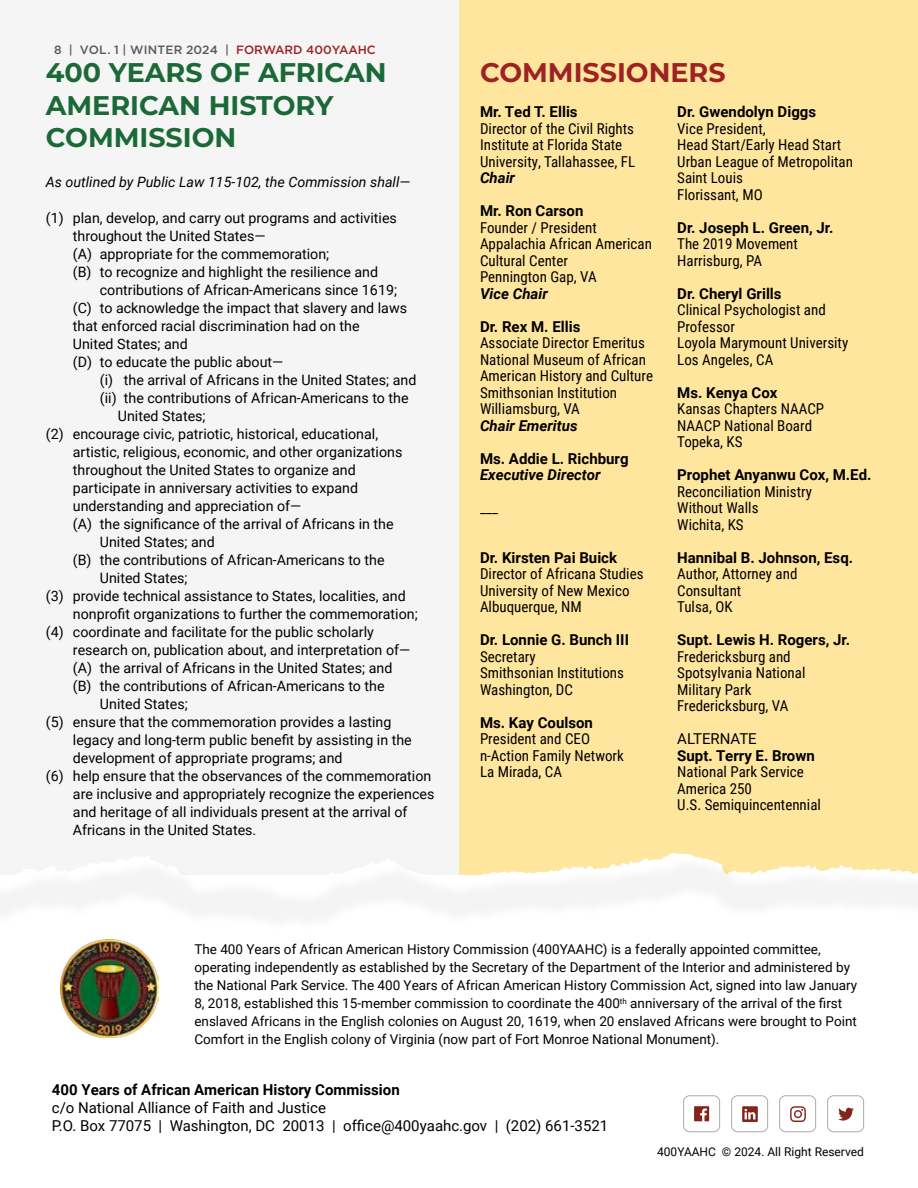
<style>
.page{position:relative;width:918px;height:1188px;background:#fff}
.page>*{position:absolute;margin:0;border:0;box-sizing:border-box;transform-origin:0 0}
.t1{font:700 27px/32.4px "Montserrat";color:#1a6936}
.t2{font:700 27px "Montserrat";color:#9e2124}
.t3{font:15px/16.5px "Roboto Condensed";color:#000}
.t4{font:700 15px "Roboto";color:#000}
.t5{font:15px "Roboto";color:#000}
.t6{font:italic 700 15px "Roboto";color:#000}
.t7{font:14.25px/18px "Roboto";color:#000}
.t8{font:italic 14.25px "Roboto";color:#000}
.t9{font:13.5px/18px "Roboto";color:#000}
.t10{font:500 12px "Gotham";color:#58595b}
.t11{font:12px "Roboto";color:#000}
.s1{color:#9e2124}
</style>
<div class="page">
<div style="left:457px;top:0;width:461px;height:874px;background:#ffe69e"></div>
<div style="left:0;top:0;width:458px;height:875px;background:#f5f5f5"></div>
<div style="left:0;top:856px;width:918px;height:78px;background:#000;opacity:.05"></div>
<img style="left:60px;top:940px;width:99px;height:98px">
<div style="left:683px;top:1095px;width:37px;height:37px;border:1px solid #ababab;border-radius:6px"></div>
<svg style="left:694px;top:1106px;width:15px;height:15px"></svg>
<div style="left:731px;top:1095px;width:37px;height:37px;border:1px solid #ababab;border-radius:6px"></div>
<svg style="left:742px;top:1106px;width:16px;height:16px"></svg>
<div style="left:779px;top:1095px;width:37px;height:37px;border:1px solid #ababab;border-radius:6px"></div>
<svg style="left:790px;top:1106px;width:16px;height:16px"></svg>
<div style="left:827px;top:1095px;width:37px;height:37px;border:1px solid #ababab;border-radius:6px"></div>
<svg style="left:838px;top:1107px;width:16px;height:14px"></svg>
<p class="t10" style="left:54px;top:42px;width:323px">8 | VOL. 1 | WINTER 2024 | <span class="s1">FORWARD 400YAAHC</span></p>
<h2 class="t1" style="left:46px;top:55px;width:342px">400 YEARS OF AFRICAN<br>AMERICAN HISTORY<br>COMMISSION</h2>
<p class="t8" style="left:46px;top:172px;width:366px">As outlined by Public Law 115-102, the Commission shall—</p>
<p class="t7" style="left:73px;top:208px;width:326px;text-indent:-27px">(1) plan, develop, and carry out programs and activities throughout the United States—</p>
<p class="t7" style="left:73px;top:244px;width:258px">(A) appropriate for the commemoration;</p>
<p class="t7" style="left:100px;top:262px;width:299px;text-indent:-27px">(B) to recognize and highlight the resilience and contributions of African-Americans since 1619;</p>
<p class="t7" style="left:73px;top:298px;width:336px">(C) to acknowledge the impact that slavery and laws that enforced racial discrimination had on the</p>
<p class="t7" style="left:73px;top:334px;width:116px">United States; and</p>
<p class="t7" style="left:73px;top:352px;width:212px">(D) to educate the public about—</p>
<p class="t7" style="left:100px;top:370px;width:318px">(i) the arrival of Africans in the United States; and</p>
<p class="t7" style="left:100px;top:388px;width:310px">(ii) the contributions of African-Americans to the</p>
<p class="t7" style="left:118px;top:406px;width:89px">United States;</p>
<p class="t7" style="left:73px;top:424px;width:331px;text-indent:-27px">(2) encourage civic, patriotic, historical, educational, artistic, religious, economic, and other organizations throughout the United States to organize and participate in anniversary activities to expand understanding and appreciation of—</p>
<p class="t7" style="left:100px;top:514px;width:295px;text-indent:-27px">(A) the significance of the arrival of Africans in the<br>United States; and</p>
<p class="t7" style="left:100px;top:550px;width:286px;text-indent:-27px">(B) the contributions of African-Americans to the<br>United States;</p>
<p class="t7" style="left:46px;top:586px;width:361px">(3) provide technical assistance to States, localities, and</p>
<p class="t7" style="left:73px;top:604px;width:346px">nonprofit organizations to further the commemoration;</p>
<p class="t7" style="left:73px;top:622px;width:339px;text-indent:-27px">(4) coordinate and facilitate for the public scholarly research on, publication about, and interpretation of—</p>
<p class="t7" style="left:73px;top:658px;width:321px">(A) the arrival of Africans in the United States; and</p>
<p class="t7" style="left:100px;top:676px;width:286px;text-indent:-27px">(B) the contributions of African-Americans to the<br>United States;</p>
<p class="t7" style="left:46px;top:712px;width:347px">(5) ensure that the commemoration provides a lasting</p>
<p class="t7" style="left:73px;top:730px;width:340px">legacy and long-term public benefit by assisting in the development of appropriate programs; and</p>
<p class="t7" style="left:73px;top:766px;width:363px;text-indent:-27px">(6) help ensure that the observances of the commemoration are inclusive and appropriately recognize the experiences and heritage of all individuals present at the arrival of Africans in the United States.</p>
<h2 class="t2" style="left:480px;top:53px;width:247px">COMMISSIONERS</h2>
<p class="t4" style="left:677px;top:102px;width:140px">Dr. Gwendolyn Diggs</p>
<p class="t3" style="left:677px;top:120px;width:177px">Vice President,<br>Head Start/Early Head Start<br>Urban League of Metropolitan<br>Saint Louis<br>Florissant, MO</p>
<p class="t4" style="left:677px;top:217px;width:158px">Dr. Joseph L. Green, Jr.</p>
<p class="t3" style="left:677px;top:235px;width:122px">The 2019 Movement<br>Harrisburg, PA</p>
<p class="t4" style="left:677px;top:283px;width:106px">Dr. Cheryl Grills</p>
<p class="t3" style="left:677px;top:301px;width:173px">Clinical Psychologist and<br>Professor<br>Loyola Marymount University<br>Los Angeles, CA</p>
<p class="t4" style="left:677px;top:382px;width:102px">Ms. Kenya Cox</p>
<p class="t3" style="left:677px;top:400px;width:148px">Kansas Chapters NAACP<br>NAACP National Board<br>Topeka, KS</p>
<p class="t4" style="left:677px;top:465px;width:196px">Prophet Anyanwu Cox, M.Ed.</p>
<p class="t3" style="left:677px;top:483px;width:136px">Reconciliation Ministry<br>Without Walls<br>Wichita, KS</p>
<p class="t4" style="left:677px;top:547px;width:177px">Hannibal B. Johnson, Esq.</p>
<p class="t3" style="left:677px;top:565px;width:122px">Author, Attorney and<br>Consultant<br>Tulsa, OK</p>
<p class="t4" style="left:677px;top:630px;width:174px">Supt. Lewis H. Rogers, Jr.</p>
<p class="t3" style="left:677px;top:648px;width:130px">Fredericksburg and<br>Spotsylvania National<br>Military Park<br>Fredericksburg, VA</p>
<p class="t5" style="left:677px;top:729px;width:81px">ALTERNATE</p>
<p class="t4" style="left:677px;top:745px;width:139px">Supt. Terry E. Brown</p>
<p class="t3" style="left:677px;top:763px;width:128px">National Park Service<br>America 250</p>
<p class="t3" style="left:677px;top:796px;width:145px">U.S. Semiquincentennial</p>
<p class="t4" style="left:480px;top:102px;width:99px">Mr. Ted T. Ellis</p>
<p class="t3" style="left:480px;top:120px;width:157px">Director of the Civil Rights<br>Institute at Florida State<br>University, Tallahassee, FL</p>
<h5 class="t6" style="left:480px;top:168px;width:37px">Chair</h5>
<p class="t4" style="left:480px;top:201px;width:105px">Mr. Ron Carson</p>
<p class="t3" style="left:480px;top:219px;width:173px">Founder / President<br>Appalachia African American<br>Cultural Center<br>Pennington Gap, VA</p>
<h5 class="t6" style="left:480px;top:283px;width:69px">Vice Chair</h5>
<p class="t4" style="left:480px;top:316px;width:102px">Dr. Rex M. Ellis</p>
<p class="t3" style="left:480px;top:334px;width:175px">Associate Director Emeritus<br>National Museum of African<br>American History and Culture<br>Smithsonian Institution<br>Williamsburg, VA</p>
<h5 class="t6" style="left:480px;top:415px;width:99px">Chair Emeritus</h5>
<p class="t4" style="left:480px;top:448px;width:150px">Ms. Addie L. Richburg</p>
<h5 class="t6" style="left:480px;top:465px;width:122px">Executive Director</h5>
<p class="t3" style="left:480px;top:499px;width:20px">___</p>
<p class="t4" style="left:480px;top:547px;width:139px">Dr. Kirsten Pai Buick</p>
<p class="t3" style="left:480px;top:565px;width:165px">Director of Africana Studies<br>University of New Mexico<br>Albuquerque, NM</p>
<p class="t4" style="left:480px;top:630px;width:151px">Dr. Lonnie G. Bunch III</p>
<p class="t3" style="left:480px;top:648px;width:145px">Secretary<br>Smithsonian Institutions<br>Washington, DC</p>
<p class="t4" style="left:480px;top:712px;width:115px">Ms. Kay Coulson</p>
<p class="t3" style="left:480px;top:730px;width:145px">President and CEO n-Action Family Network<br>La Mirada, CA</p>
<p class="t9" style="left:194px;top:940px;width:664px">The 400 Years of African American History Commission (400YAAHC) is a federally appointed committee, operating independently as established by the Secretary of the Department of the Interior and administered by the National Park Service. The 400 Years of African American History Commission Act, signed into law January 8, 2018, established this 15-member commission to coordinate the 400<sup>th</sup> anniversary of the arrival of the first enslaved Africans in the English colonies on August 20, 1619, when 20 enslaved Africans were brought to Point Comfort in the English colony of Virginia (now part of Fort Monroe National Monument).</p>
<p class="t4" style="left:52px;top:1080px;width:349px">400 Years of African American History Commission</p>
<p class="t5" style="left:52px;top:1098px;width:276px">c/o National Alliance of Faith and Justice</p>
<p class="t5" style="left:52px;top:1116px;width:558px">P.O. Box 77075 | Washington, DC 20013 | office@400yaahc.gov | (202) 661-3521</p>
<p class="t11" style="left:657px;top:1143px;width:208px">400YAAHC © 2024. All Right Reserved</p>
</div>
